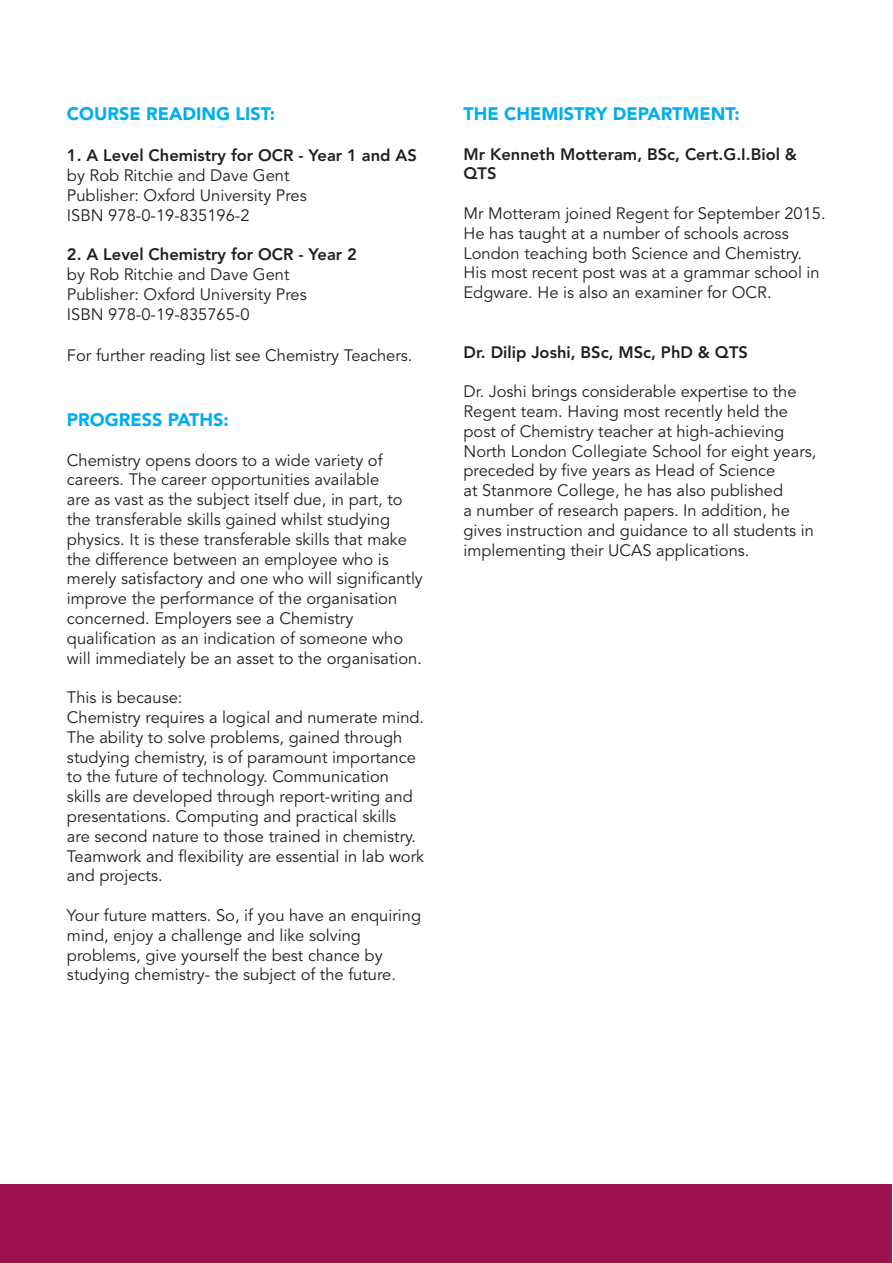
<style>
.page{position:relative;width:893px;height:1263px;background:#fff}
.page>*{position:absolute;margin:0;border:0;box-sizing:border-box;transform-origin:0 0}
.t1{font:900 18px "Avenir LT Std";color:#00aeef}
.t2{font:16.5px/19.8px "Avenir LT Std";color:#231f20}
.t3{font:800 16.5px/19.8px "Avenir LT Std";color:#231f20}
</style>
<div class="page">
<div style="left:1px;top:1184px;width:891px;height:79px;background:#9c1350"></div>
<p class="t1" style="left:67px;top:103px;width:210px">COURSE READING LIST:</p>
<p class="t3" style="left:67px;top:146px;width:351px">1. A Level Chemistry for OCR - Year 1 and AS</p>
<p class="t2" style="left:67px;top:166px;width:224px">by Rob Ritchie and Dave Gent</p>
<p class="t2" style="left:67px;top:186px;width:241px">Publisher: Oxford University Pres</p>
<p class="t2" style="left:67px;top:206px;width:184px">ISBN 978-0-19-835196-2</p>
<p class="t3" style="left:67px;top:245px;width:291px">2. A Level Chemistry for OCR - Year 2</p>
<p class="t2" style="left:67px;top:265px;width:224px">by Rob Ritchie and Dave Gent</p>
<p class="t2" style="left:67px;top:285px;width:241px">Publisher: Oxford University Pres</p>
<p class="t2" style="left:67px;top:305px;width:184px">ISBN 978-0-19-835765-0</p>
<p class="t2" style="left:67px;top:346px;width:347px">For further reading list see Chemistry Teachers.</p>
<p class="t1" style="left:67px;top:409px;width:163px">PROGRESS PATHS:</p>
<p class="t2" style="left:67px;top:450px;width:357px">Chemistry opens doors to a wide variety of careers. The career opportunities available<br>are as vast as the subject itself due, in part, to the transferable skills gained whilst studying physics. It is these transferable skills that make the difference between an employee who is merely satisfactory and one who will significantly improve the performance of the organisation concerned. Employers see a Chemistry qualification as an indication of someone who will immediately be an asset to the organisation.</p>
<p class="t2" style="left:67px;top:688px;width:117px">This is because:</p>
<p class="t2" style="left:67px;top:708px;width:359px">Chemistry requires a logical and numerate mind.<br>The ability to solve problems, gained through studying chemistry, is of paramount importance to the future of technology. Communication skills are developed through report-writing and presentations. Computing and practical skills<br>are second nature to those trained in chemistry.<br>Teamwork and flexibility are essential in lab work and projects.</p>
<p class="t2" style="left:67px;top:906px;width:356px">Your future matters. So, if you have an enquiring mind, enjoy a challenge and like solving problems, give yourself the best chance by studying chemistry- the subject of the future.</p>
<p class="t1" style="left:463px;top:103px;width:278px">THE CHEMISTRY DEPARTMENT:</p>
<p class="t3" style="left:463px;top:144px;width:335px">Mr Kenneth Motteram, BSc, Cert.G.I.Biol &amp;<br>QTS</p>
<p class="t2" style="left:463px;top:204px;width:364px">Mr Motteram joined Regent for September 2015.<br>He has taught at a number of schools across London teaching both Science and Chemistry.<br>His most recent post was at a grammar school in Edgware. He is also an examiner for OCR.</p>
<p class="t3" style="left:463px;top:342px;width:286px">Dr. Dilip Joshi, BSc, MSc, PhD &amp; QTS</p>
<p class="t2" style="left:463px;top:382px;width:354px">Dr. Joshi brings considerable expertise to the Regent team. Having most recently held the post of Chemistry teacher at high-achieving North London Collegiate School for eight years, preceded by five years as Head of Science<br>at Stanmore College, he has also published<br>a number of research papers. In addition, he gives instruction and guidance to all students in implementing their UCAS applications.</p>
</div>
